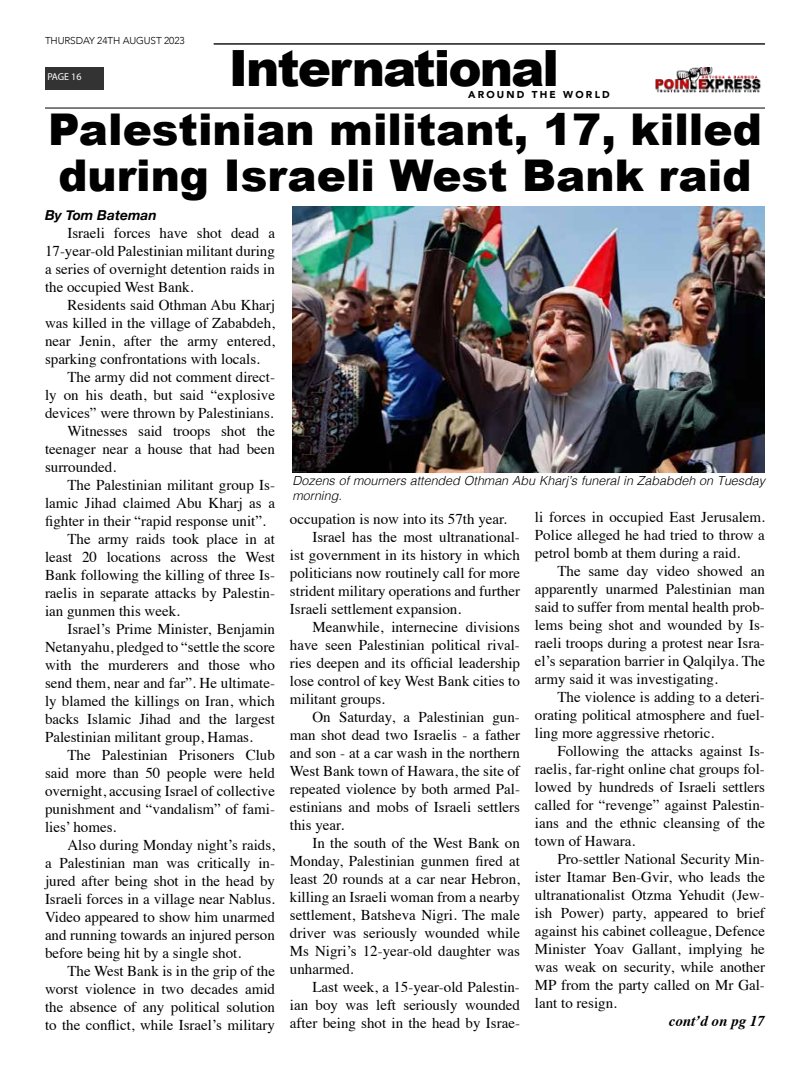
<style>
.page{position:relative;width:810px;height:1080px;background:#fff}
.page>*{position:absolute;margin:0;border:0;box-sizing:border-box;transform-origin:0 0}
.t1{font:900 50px "Arial";letter-spacing:-.04em;color:#000}
.t2{font:900 43.75px/46.2px "Arial";color:#000}
.t3{font:15px/18px "Times";color:#000;text-align:justify}
.t4{font:italic 700 15px "Times";color:#000}
.t5{font:italic 700 13.75px "Helvetica Neue";color:#000}
.t6{font:italic 300 12.5px/15px "Helvetica";color:#000}
.t7{font:300 10px "Avenir";letter-spacing:-.01em;color:#000}
.t8{font:900 10px "Avenir";letter-spacing:.22em;color:#000}
.t9{font:10px "Myriad Pro";letter-spacing:-.005em;color:#fff}
</style>
<div class="page">
<div style="left:45px;top:67px;width:58px;height:22px;background:#333"></div>
<img style="left:656px;top:67px;width:105px;height:25px">
<hr style="left:45px;top:107px;width:720px;height:2px;background:#333">
<hr style="left:214px;top:43px;width:551px;height:2px;background:#333">
<img style="left:292px;top:207px;width:473px;height:266px">
<p class="t7" style="left:45px;top:34px;width:141px">THURSDAY 24TH AUGUST 2023</p>
<h1 class="t1" style="left:229px;top:31px;width:332px">International</h1>
<h2 class="t2" style="left:48px;top:105px;width:715px">Palestinian militant, 17, killed during Israeli West Bank raid</h2>
<p class="t9" style="left:47px;top:71px;width:36px">PAGE 16</p>
<p class="t8" style="left:468px;top:86px;width:143px">AROUND THE WORLD</p>
<p class="t5" style="left:45px;top:204px;width:113px">By Tom Bateman</p>
<p class="t3" style="left:45px;top:222px;width:232px;text-indent:22px">Israeli forces have shot dead a 17-year-old Palestinian militant during a series of overnight detention raids in the occupied West Bank.</p>
<p class="t3" style="left:45px;top:294px;width:232px;text-indent:22px">Residents said Othman Abu Kharj was killed in the village of Zababdeh, near Jenin, after the army entered, sparking confrontations with locals.</p>
<p class="t3" style="left:68px;top:366px;width:209px">The army did not comment direct-</p>
<p class="t3" style="left:45px;top:384px;width:232px">ly on his death, but said “explosive</p>
<p class="t3" style="left:45px;top:402px;width:230px">devices” were thrown by Palestinians.</p>
<p class="t3" style="left:68px;top:420px;width:209px">Witnesses said troops shot the</p>
<p class="t3" style="left:45px;top:438px;width:232px">teenager near a house that had been</p>
<p class="t3" style="left:45px;top:456px;width:73px">surrounded.</p>
<p class="t3" style="left:68px;top:474px;width:209px">The Palestinian militant group Is-</p>
<p class="t3" style="left:45px;top:492px;width:232px">lamic Jihad claimed Abu Kharj as a</p>
<p class="t3" style="left:45px;top:510px;width:222px">fighter in their “rapid response unit”.</p>
<p class="t3" style="left:68px;top:528px;width:209px">The army raids took place in at</p>
<p class="t3" style="left:45px;top:546px;width:232px">least 20 locations across the West</p>
<p class="t3" style="left:45px;top:564px;width:232px">Bank following the killing of three Is-</p>
<p class="t3" style="left:45px;top:582px;width:231px">raelis in separate attacks by Palestin-</p>
<p class="t3" style="left:45px;top:600px;width:136px">ian gunmen this week.</p>
<p class="t3" style="left:68px;top:618px;width:209px">Israel’s Prime Minister, Benjamin</p>
<p class="t3" style="left:45px;top:636px;width:232px">Netanyahu, pledged to “settle the score</p>
<p class="t3" style="left:45px;top:654px;width:231px">with the murderers and those who</p>
<p class="t3" style="left:45px;top:672px;width:231px">send them, near and far”. He ultimate-</p>
<p class="t3" style="left:45px;top:690px;width:232px">ly blamed the killings on Iran, which</p>
<p class="t3" style="left:45px;top:708px;width:232px">backs Islamic Jihad and the largest</p>
<p class="t3" style="left:45px;top:726px;width:209px">Palestinian militant group, Hamas.</p>
<p class="t3" style="left:68px;top:744px;width:209px">The Palestinian Prisoners Club</p>
<p class="t3" style="left:45px;top:762px;width:232px">said more than 50 people were held</p>
<p class="t3" style="left:45px;top:780px;width:232px">overnight, accusing Israel of collective</p>
<p class="t3" style="left:45px;top:798px;width:231px">punishment and “vandalism” of fami-</p>
<p class="t3" style="left:45px;top:816px;width:73px">lies’ homes.</p>
<p class="t3" style="left:68px;top:834px;width:209px">Also during Monday night’s raids,</p>
<p class="t3" style="left:45px;top:852px;width:231px">a Palestinian man was critically in-</p>
<p class="t3" style="left:45px;top:870px;width:232px">jured after being shot in the head by</p>
<p class="t3" style="left:45px;top:888px;width:231px">Israeli forces in a village near Nablus.</p>
<p class="t3" style="left:45px;top:906px;width:232px">Video appeared to show him unarmed</p>
<p class="t3" style="left:45px;top:924px;width:231px">and running towards an injured person</p>
<p class="t3" style="left:45px;top:942px;width:198px">before being hit by a single shot.</p>
<p class="t3" style="left:68px;top:960px;width:209px">The West Bank is in the grip of the</p>
<p class="t3" style="left:45px;top:978px;width:232px">worst violence in two decades amid</p>
<p class="t3" style="left:45px;top:996px;width:232px">the absence of any political solution</p>
<p class="t3" style="left:45px;top:1014px;width:232px">to the conflict, while Israel’s military</p>
<p class="t6" style="left:292px;top:473px;width:474px">Dozens of mourners attended Othman Abu Kharj’s funeral in Zababdeh on Tuesday morning.</p>
<p class="t3" style="left:290px;top:508px;width:219px">occupation is now into its 57th year.</p>
<p class="t3" style="left:312px;top:526px;width:209px">Israel has the most ultranational-</p>
<p class="t3" style="left:290px;top:544px;width:232px">ist government in its history in which</p>
<p class="t3" style="left:290px;top:562px;width:232px">politicians now routinely call for more</p>
<p class="t3" style="left:290px;top:580px;width:232px">strident military operations and further</p>
<p class="t3" style="left:290px;top:598px;width:173px">Israeli settlement expansion.</p>
<p class="t3" style="left:312px;top:616px;width:209px">Meanwhile, internecine divisions</p>
<p class="t3" style="left:290px;top:634px;width:231px">have seen Palestinian political rival-</p>
<p class="t3" style="left:290px;top:652px;width:232px">ries deepen and its official leadership</p>
<p class="t3" style="left:290px;top:670px;width:232px">lose control of key West Bank cities to</p>
<p class="t3" style="left:290px;top:688px;width:97px">militant groups.</p>
<p class="t3" style="left:312px;top:706px;width:209px">On Saturday, a Palestinian gun-</p>
<p class="t3" style="left:290px;top:724px;width:232px">man shot dead two Israelis - a father</p>
<p class="t3" style="left:290px;top:742px;width:232px">and son - at a car wash in the northern</p>
<p class="t3" style="left:290px;top:760px;width:231px">West Bank town of Hawara, the site of</p>
<p class="t3" style="left:290px;top:778px;width:232px">repeated violence by both armed Pal-</p>
<p class="t3" style="left:290px;top:796px;width:232px">estinians and mobs of Israeli settlers</p>
<p class="t3" style="left:290px;top:814px;width:56px">this year.</p>
<p class="t3" style="left:312px;top:832px;width:209px">In the south of the West Bank on</p>
<p class="t3" style="left:290px;top:850px;width:232px">Monday, Palestinian gunmen fired at</p>
<p class="t3" style="left:290px;top:868px;width:231px">least 20 rounds at a car near Hebron,</p>
<p class="t3" style="left:290px;top:886px;width:232px">killing an Israeli woman from a nearby</p>
<p class="t3" style="left:290px;top:904px;width:232px">settlement, Batsheva Nigri. The male</p>
<p class="t3" style="left:290px;top:922px;width:232px">driver was seriously wounded while</p>
<p class="t3" style="left:290px;top:940px;width:231px">Ms Nigri’s 12-year-old daughter was</p>
<p class="t3" style="left:290px;top:958px;width:65px">unharmed.</p>
<p class="t3" style="left:312px;top:976px;width:209px">Last week, a 15-year-old Palestin-</p>
<p class="t3" style="left:290px;top:994px;width:231px">ian boy was left seriously wounded</p>
<p class="t3" style="left:290px;top:1012px;width:232px">after being shot in the head by Israe-</p>
<p class="t3" style="left:535px;top:507px;width:232px">li forces in occupied East Jerusalem.<br>Police alleged he had tried to throw a petrol bomb at them during a raid.</p>
<p class="t3" style="left:535px;top:561px;width:232px;text-indent:22px">The same day video showed an apparently unarmed Palestinian man said to suffer from mental health prob&shy;lems being shot and wounded by Is&shy;raeli troops during a protest near Isra&shy;el’s separation barrier in Qalqilya. The army said it was investigating.</p>
<p class="t3" style="left:535px;top:687px;width:232px;text-indent:22px">The violence is adding to a deteri&shy;orating political atmosphere and fuel&shy;ling more aggressive rhetoric.</p>
<p class="t3" style="left:535px;top:741px;width:232px;text-indent:22px">Following the attacks against Is&shy;raelis, far-right online chat groups fol&shy;lowed by hundreds of Israeli settlers called for “revenge” against Palestin&shy;ians and the ethnic cleansing of the town of Hawara.</p>
<p class="t3" style="left:535px;top:849px;width:232px;text-indent:22px">Pro-settler National Security Min&shy;ister Itamar Ben-Gvir, who leads the ultranationalist Otzma Yehudit (Jew&shy;ish Power) party, appeared to brief against his cabinet colleague, Defence Minister Yoav Gallant, implying he was weak on security, while another MP from the party called on Mr Gal&shy;lant to resign.</p>
<p class="t4" style="left:669px;top:1007px;width:98px">cont’d on pg 17</p>
</div>
